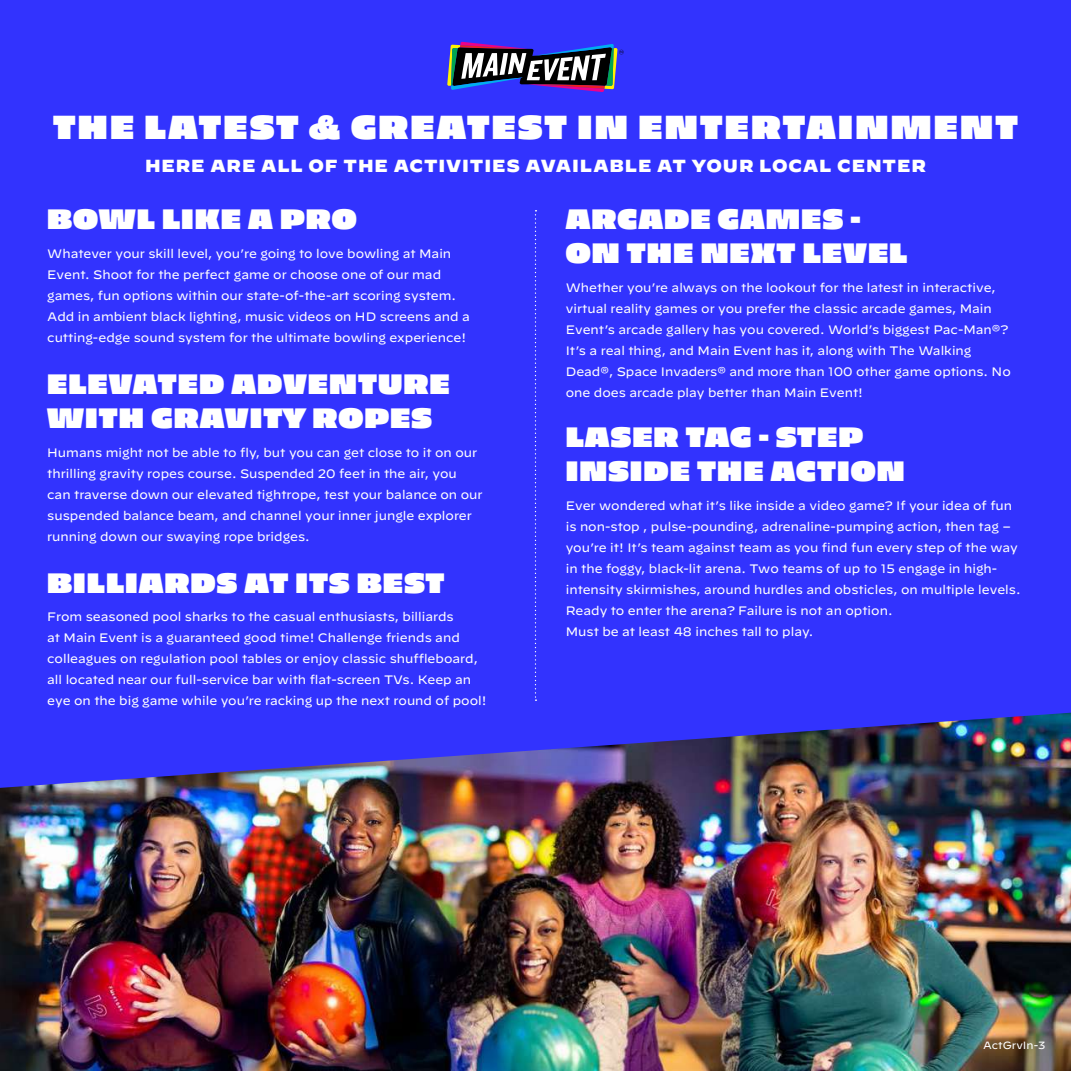
<style>
.page{position:relative;width:1071px;height:1071px;background:#3233fe}
.page>*{position:absolute;margin:0;border:0;box-sizing:border-box;transform-origin:0 0}
.t1{font:33.25px "Piepie";letter-spacing:.07em;color:#fff}
.t2{font:28px/33.9px "Piepie";letter-spacing:.04em;color:#fff}
.t3{font:17.5px "Decimal X Black";letter-spacing:.05em;color:#fff}
.t4{font:12.25px/21px "Decimal";color:#fff}
.t5{font:10.5px "Decimal";color:#fff}
</style>
<div class="page">
<img style="left:0;top:713px;width:1071px;height:358px">
<svg style="left:535px;top:210px;width:2px;height:491px"></svg>
<svg style="left:447px;top:42px;width:177px;height:50px"></svg>
<h1 class="t1" style="left:53px;top:103px;width:966px">THE LATEST &amp; GREATEST IN ENTERTAINMENT</h1>
<h3 class="t3" style="left:145px;top:155px;width:782px">HERE ARE ALL OF THE ACTIVITIES AVAILABLE AT YOUR LOCAL CENTER</h3>
<h2 class="t2" style="left:47px;top:200px;width:311px">BOWL LIKE A PRO</h2>
<p class="t4" style="left:47px;top:244px;width:424px">Whatever your skill level, you’re going to love bowling at Main Event. Shoot for the perfect game or choose one of our mad games, fun options within our state-of-the-art scoring system.<br>Add in ambient black lighting, music videos on HD screens and a cutting-edge sound system for the ultimate bowling experience!</p>
<h2 class="t2" style="left:47px;top:365px;width:404px">ELEVATED ADVENTURE</h2>
<h2 class="t2" style="left:47px;top:399px;width:386px">WITH GRAVITY ROPES</h2>
<p class="t4" style="left:47px;top:442px;width:437px">Humans might not be able to fly, but you can get close to it on our thrilling gravity ropes course. Suspended 20 feet in the air, you can traverse down our elevated tightrope, test your balance on our suspended balance beam, and channel your inner jungle explorer running down our swaying rope bridges.</p>
<h2 class="t2" style="left:47px;top:563px;width:399px">BILLIARDS AT ITS BEST</h2>
<p class="t4" style="left:47px;top:607px;width:441px">From seasoned pool sharks to the casual enthusiasts, billiards<br>at Main Event is a guaranteed good time! Challenge friends and colleagues on regulation pool tables or enjoy classic shuffleboard, all located near our full-service bar with flat-screen TVs. Keep an eye on the big game while you’re racking up the next round of pool!</p>
<h2 class="t2" style="left:566px;top:200px;width:343px">ARCADE GAMES -<br>ON THE NEXT LEVEL</h2>
<p class="t4" style="left:566px;top:277px;width:447px">Whether you’re always on the lookout for the latest in interactive, virtual reality games or you prefer the classic arcade games, Main Event’s arcade gallery has you covered. World’s biggest Pac-Man®?<br>It’s a real thing, and Main Event has it, along with The Walking Dead®, Space Invaders® and more than 100 other game options. No</p>
<p class="t4" style="left:566px;top:382px;width:299px">one does arcade play better than Main Event!</p>
<h2 class="t2" style="left:566px;top:418px;width:340px">LASER TAG - STEP<br>INSIDE THE ACTION</h2>
<p class="t4" style="left:566px;top:495px;width:456px">Ever wondered what it’s like inside a video game? If your idea of fun is non-stop , pulse-pounding, adrenaline-pumping action, then tag – you’re it! It’s team against team as you find fun every step of the way in the foggy, black-lit arena. Two teams of up to 15 engage in high&shy;intensity skirmishes, around hurdles and obsticles, on multiple levels.<br>Ready to enter the arena? Failure is not an option.<br>Must be at least 48 inches tall to play.</p>
<p class="t5" style="left:1038px;top:1039px;width:9px">2</p>
<p class="t5" style="left:983px;top:1039px;width:64px">ActGrvIn-3</p>
</div>
